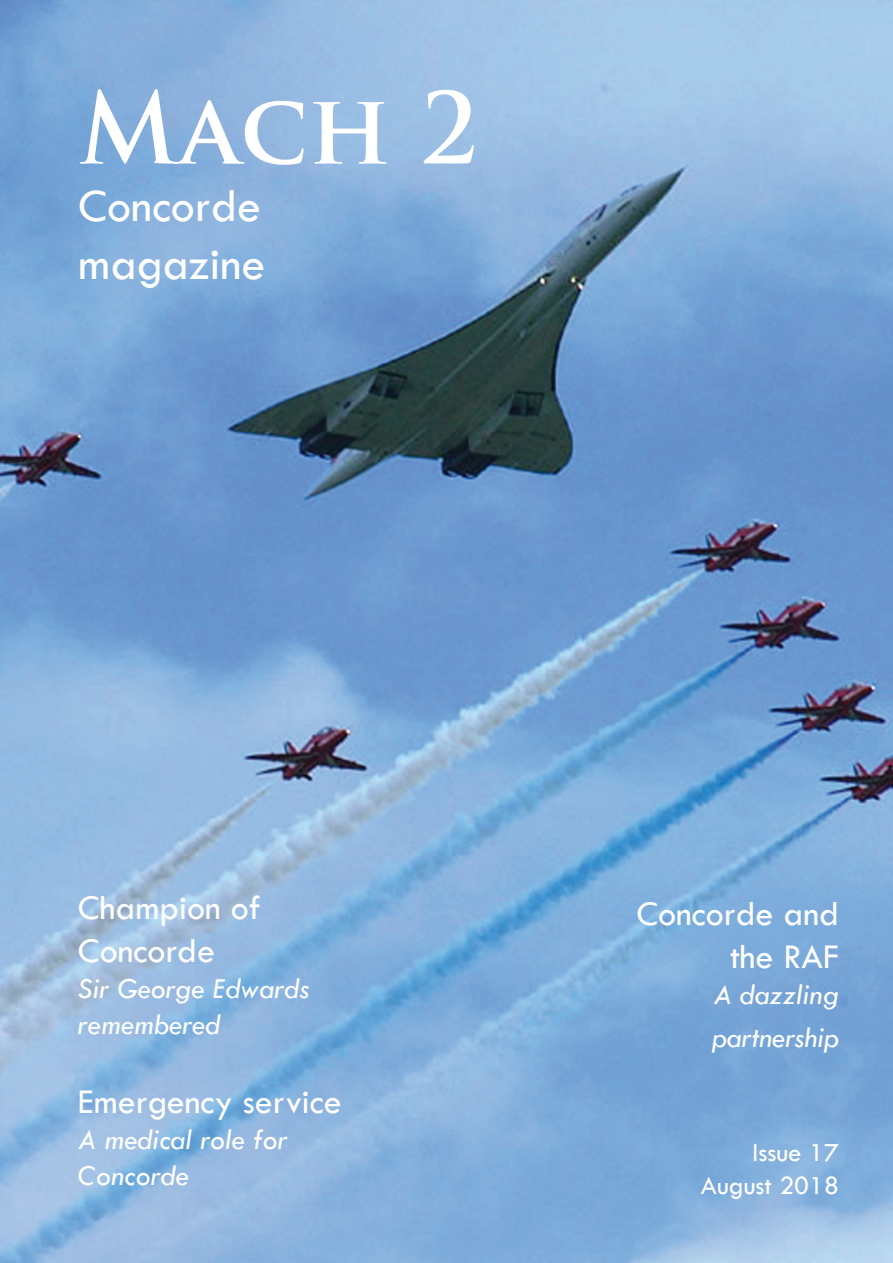
<style>
.page{position:relative;width:893px;height:1263px;background:#fff}
.page>*{position:absolute;margin:0;border:0;box-sizing:border-box;transform-origin:0 0}
.t1{font:700 96px "Trajan Pro";color:#fff}
.t2{font:48px/57.6px "Tw Cen";color:#fff}
.t3{font:36px/43.2px "Tw Cen";color:#fff}
.t4{font:italic 30px/36px "Tw Cen";color:#fff}
.t5{font:27px/32.4px "Tw Cen";color:#fff;text-align:right}
</style>
<div class="page">
<img style="left:0;top:0;width:893px;height:1263px">
<h1 class="t1" style="left:78px;top:69px;width:401px">Mach 2</h1>
<h2 class="t2" style="left:78px;top:177px;width:189px">Concorde magazine</h2>
<p class="t3" style="left:78px;top:885px;width:184px">Champion of<br>Concorde</p>
<p class="t4" style="left:78px;top:970px;width:233px">Sir George Edwards remembered</p>
<p class="t3" style="left:78px;top:1080px;width:265px">Emergency service</p>
<p class="t4" style="left:78px;top:1121px;width:211px">A medical role for<br>Concorde</p>
<p class="t3" style="left:636px;top:892px;width:204px;text-align:right">Concorde and the RAF</p>
<p class="t4" style="left:712px;top:973px;width:129px;line-height:43.2px">A dazzling partnership</p>
<p class="t5" style="left:701px;top:1136px;width:140px">Issue 17<br>August 2018</p>
</div>
